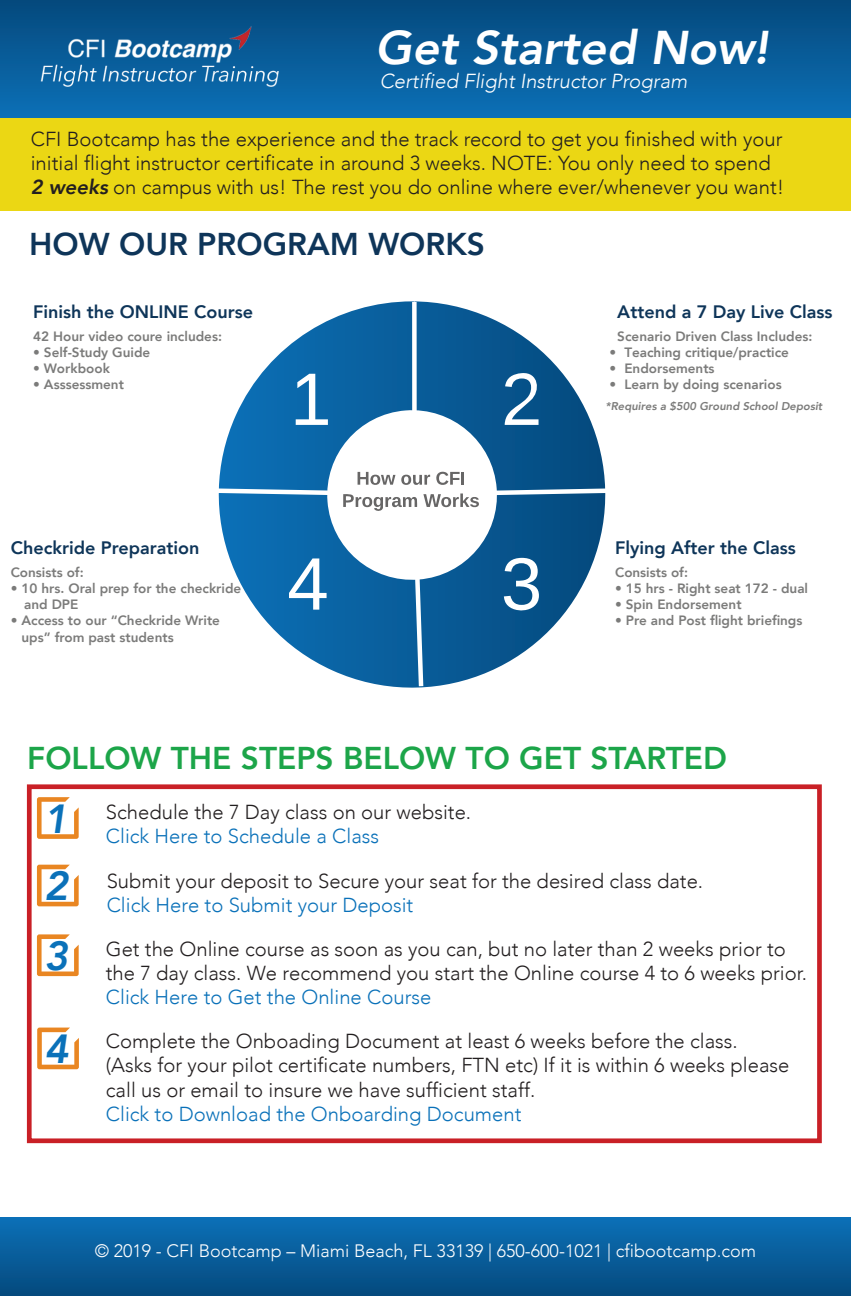
<style>
.page{position:relative;width:851px;height:1296px;background:#fff}
.page>*{position:absolute;margin:0;border:0;box-sizing:border-box;transform-origin:0 0}
.t1{font:italic 800 47.25px "Avenir";color:#fff}
.t2{font:italic 800 40.5px/68.6px "Avenir";color:#0a71b9;text-align:justify}
.t3{font:800 31.5px "Avenir";color:#1ca549}
.t4{font:800 31.5px "Avenir";color:#0e3559}
.t5{font:300 20.25px/24.3px "Avenir";color:#231f20}
.t6{font:300 20.25px "Avenir";color:#0a71b9}
.t7{font:italic 300 20.25px "Avenir";color:#fff}
.t8{font:800 18px "Avenir";color:#0e3559}
.t9{font:300 18px "Avenir";color:#fff}
.t10{font:800 13.5px/16.2px "Avenir";color:#7b7b7a}
.t11{font:italic 800 11.25px "Avenir";color:#7b7b7a}
.s1{font-weight:800;font-style:italic}
</style>
<div class="page">
<div style="left:0;top:8px;width:850px;height:118px;background:#ebd714"></div>
<div style="left:0;top:122px;width:850px;height:88px;background:#ebd714"></div>
<div style="left:0;top:0;width:850px;height:118px;background:linear-gradient(to bottom,#05497c,#0c70b6)"></div>
<img style="left:0;top:0;width:331px;height:118px">
<div style="left:0;top:1217px;width:850px;height:79px;background:linear-gradient(to bottom,#0c70b8,#05497d)"></div>
<svg style="left:261px;top:301px;width:149px;height:387px"></svg>
<svg style="left:410px;top:301px;width:196px;height:387px"></svg>
<svg style="left:261px;top:366px;width:101px;height:6px"></svg>
<div style="left:479px;top:548px;width:84px;height:70px;background:#054f85"></div>
<div style="left:479px;top:363px;width:84px;height:71px;background:#054f85"></div>
<svg style="left:218px;top:372px;width:323px;height:243px"></svg>
<div style="left:27px;top:784px;width:794px;height:359px;border:5px solid #c92026"></div>
<svg style="left:37px;top:797px;width:42px;height:42px"></svg>
<svg style="left:37px;top:865px;width:42px;height:41px"></svg>
<svg style="left:37px;top:934px;width:42px;height:42px"></svg>
<svg style="left:37px;top:1028px;width:42px;height:41px"></svg>
<h1 class="t1" style="left:375px;top:19px;width:394px">Get Started Now!</h1>
<p class="t7" style="left:379px;top:69px;width:309px">Certified Flight Instructor Program</p>
<p class="t5" style="left:31px;top:127px;width:755px">CFI Bootcamp has the experience and the track record to get you finished with your initial flight instructor certificate in around 3 weeks. NOTE: You only need to spend<br><span class="s1">2 weeks</span> on campus with us! The rest you do online where ever/whenever you want!</p>
<h3 class="t4" style="left:29px;top:220px;width:457px">HOW OUR PROGRAM WORKS</h3>
<p class="t8" style="left:33px;top:298px;width:221px">Finish the ONLINE Course</p>
<p class="t10" style="left:33px;top:328px;width:190px">42 Hour video coure includes:</p>
<p class="t10" style="left:33px;top:344px;width:119px">• Self-Study Guide</p>
<p class="t10" style="left:33px;top:360px;width:78px">• Workbook</p>
<p class="t10" style="left:33px;top:376px;width:92px">• Asssessment</p>
<p class="t8" style="left:11px;top:534px;width:190px">Checkride Preparation</p>
<p class="t10" style="left:11px;top:564px;width:74px">Consists of:</p>
<p class="t10" style="left:24px;top:580px;width:218px;text-indent:-14px">• 10 hrs. Oral prep for the checkride and DPE</p>
<p class="t10" style="left:21px;top:613px;width:200px;text-indent:-11px">• Access to our “Checkride Write ups” from past students</p>
<p class="t8" style="left:617px;top:298px;width:217px">Attend a 7 Day Live Class</p>
<p class="t10" style="left:617px;top:328px;width:197px">Scenario Driven Class Includes:</p>
<p class="t10" style="left:609px;top:344px;width:181px">• Teaching critique/practice</p>
<p class="t10" style="left:609px;top:360px;width:106px">• Endorsements</p>
<p class="t10" style="left:609px;top:377px;width:173px">• Learn by doing scenarios</p>
<p class="t11" style="left:605px;top:400px;width:218px">*Requires a $500 Ground School Deposit</p>
<p class="t8" style="left:615px;top:534px;width:182px">Flying After the Class</p>
<p class="t10" style="left:615px;top:564px;width:74px">Consists of:</p>
<p class="t10" style="left:615px;top:580px;width:194px">• 15 hrs - Right seat 172 - dual</p>
<p class="t10" style="left:615px;top:597px;width:128px">• Spin Endorsement</p>
<p class="t10" style="left:615px;top:613px;width:189px">• Pre and Post flight briefings</p>
<h3 class="t3" style="left:27px;top:733px;width:701px">FOLLOW THE STEPS BELOW TO GET STARTED</h3>
<h2 class="t2" style="left:44px;top:785px;width:26px">1<br>2<br>3</h2>
<h2 class="t2" style="left:44px;top:1015px;width:26px">4</h2>
<p class="t5" style="left:106px;top:799px;width:367px">Schedule the 7 Day class on our website.</p>
<p class="t6" style="left:106px;top:824px;width:275px">Click Here to Schedule a Class</p>
<p class="t5" style="left:107px;top:869px;width:598px">Submit your deposit to Secure your seat for the desired class date.</p>
<p class="t6" style="left:107px;top:894px;width:308px">Click Here to Submit your Deposit</p>
<p class="t5" style="left:106px;top:937px;width:702px">Get the Online course as soon as you can, but no later than 2 weeks prior to the 7 day class. We recommend you start the Online course 4 to 6 weeks prior.</p>
<p class="t6" style="left:106px;top:985px;width:327px">Click Here to Get the Online Course</p>
<p class="t5" style="left:106px;top:1029px;width:685px">Complete the Onboading Document at least 6 weeks before the class.<br>(Asks for your pilot certificate numbers, FTN etc) If it is within 6 weeks please call us or email to insure we have sufficient staff.</p>
<p class="t6" style="left:106px;top:1102px;width:417px">Click to Download the Onboarding Document</p>
<p class="t9" style="left:95px;top:1240px;width:663px">© 2019 - CFI Bootcamp – Miami Beach, FL 33139 | 650-600-1021 | cfibootcamp.com</p>
</div>
